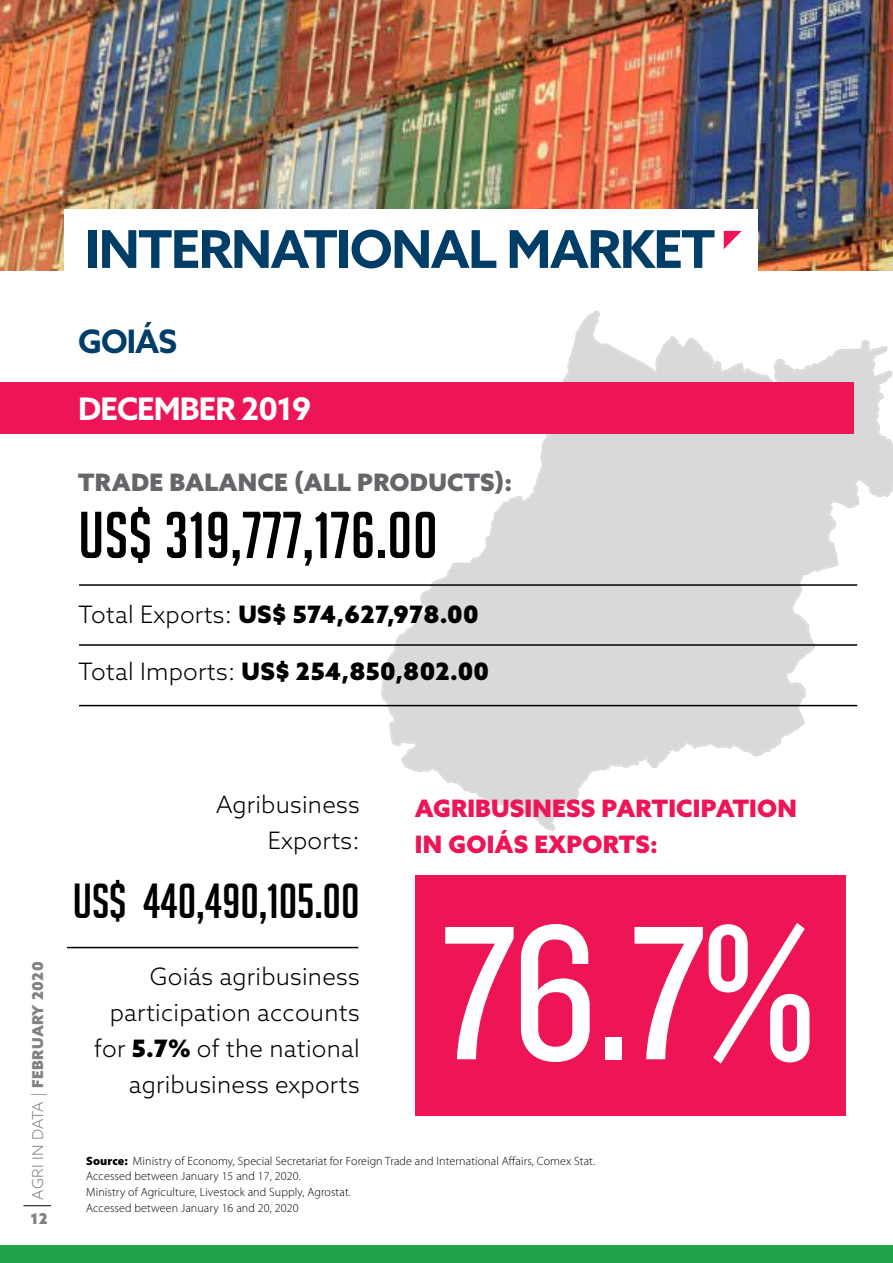
<style>
.page{position:relative;width:893px;height:1263px;background:#fff}
.page>*{position:absolute;margin:0;border:0;box-sizing:border-box;transform-origin:0 0}
.t1{font:198.6px "Knockout HTF29 Junior Liteweight";color:#fff}
.t2{font:64.5px "Big Noodle Titling";letter-spacing:.01em;color:#000}
.t3{font:700 52.2px "Azo Sans";letter-spacing:-.03em;color:#003d67}
.t4{font:48px "Big Noodle Titling";color:#000}
.t5{font:700 32.4px "Azo Sans";color:#003d67}
.t6{font:700 31.2px "Azo Sans";letter-spacing:-.03em;color:#fff}
.t7{font:300 24px/36px "Azo Sans";letter-spacing:.01em;color:#000;text-align:right}
.t8{font:900 24px "Azo Sans";letter-spacing:.01em;color:#000}
.t9{font:900 24px/36px "Azo Sans";letter-spacing:.01em;color:#ed1555}
.t10{font:900 24px "Azo Sans";letter-spacing:.01em;color:#656669}
.t11{font:900 15px "Azo Sans";letter-spacing:.025em;color:#808285}
.t12{font:300 12px/15.6px "Myriad Pro";letter-spacing:.01em;color:#000}
.s1{font-weight:300}
.s2{font-weight:900}
</style>
<div class="page">
<svg style="left:23px;top:1205px;width:28px;height:1px"></svg>
<div style="left:0;top:1245px;width:893px;height:18px;background:#21a349"></div>
<svg style="left:381px;top:310px;width:512px;height:397px"></svg>
<svg style="left:388px;top:484px;width:167px;height:347px"></svg>
<svg style="left:401px;top:434px;width:492px;height:390px;fill:#d9d9d9"></svg>
<div style="left:0;top:383px;width:854px;height:51px;background:#ed1555"></div>
<hr style="left:79px;top:584px;width:778px;height:2px;background:#000">
<hr style="left:67px;top:947px;width:291px;height:1px;background:#000">
<hr style="left:79px;top:644px;width:778px;height:2px;background:#000">
<hr style="left:79px;top:705px;width:778px;height:1px;background:#000">
<img style="left:0;top:0;width:893px;height:270px">
<div style="left:64px;top:209px;width:694px;height:78px;background:#fff"></div>
<svg style="left:724px;top:231px;width:18px;height:18px"></svg>
<div style="left:415px;top:875px;width:431px;height:241px;background:#ed1555"></div>
<h3 class="t3" style="left:85px;top:215px;width:632px">INTERNATIONAL MARKET</h3>
<h3 class="t5" style="left:78px;top:320px;width:98px">GOIÁS</h3>
<h3 class="t6" style="left:78px;top:388px;width:234px">DECEMBER 2019</h3>
<h3 class="t10" style="left:78px;top:466px;width:19px">TRA</h3>
<h3 class="t10" style="left:131px;top:466px;width:383px">DE BALANCE (ALL PRODUCTS):</h3>
<h2 class="t2" style="left:78px;top:500px;width:361px">US$ 319,777,176.00</h2>
<h3 class="t8" style="left:78px;top:598px;width:402px"><span class="s1">Total Exports:</span> US$ 574,627,978.00</h3>
<h3 class="t8" style="left:78px;top:655px;width:412px"><span class="s1">Total Imports:</span> US$ 254,850,802.00</h3>
<p class="t11" style="left:28px;top:1199px;width:239px;rotate:-90deg"><span class="s1">AGRI IN DATA |</span> FEBRUARY 2020</p>
<p class="t11" style="left:31px;top:1208px;width:19px">12</p>
<h3 class="t7" style="left:216px;top:786px;width:145px">Agribusiness<br>Exports:</h3>
<h3 class="t4" style="left:73px;top:875px;width:288px">US$ 440,490,105.00</h3>
<h3 class="t7" style="left:94px;top:958px;width:267px">Goiás agribusiness participation accounts for <span class="s2">5.7%</span> of the national agribusiness exports</h3>
<h3 class="t9" style="left:415px;top:790px;width:204px">AGRIBUSINESS PAR</h3>
<h3 class="t9" style="left:415px;top:790px;width:383px;text-indent:237px">TICIPATION<br>IN GOIÁS EXPORTS:</h3>
<h1 class="t1" style="left:440px;top:893px;width:376px">76.7%</h1>
<p class="t12" style="left:86px;top:1153px;width:511px"><span class="s2">Source:</span> Ministry of Economy, Special Secretariat for Foreign Trade and International Affairs, Comex Stat.<br>Accessed between January 15 and 17, 2020.<br>Ministry of Agriculture, Livestock and Supply, Agrostat.<br>Accessed between January 16 and 20, 2020</p>
</div>
